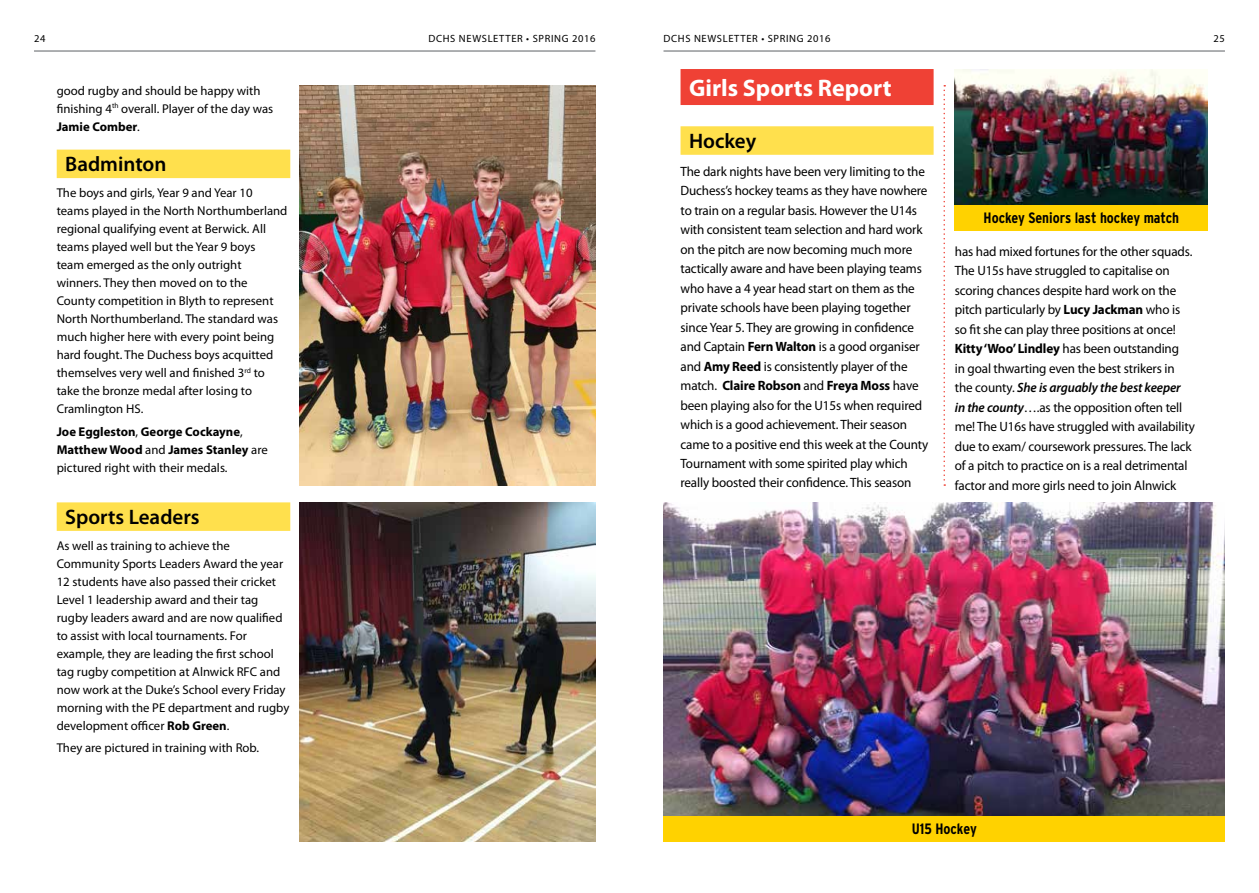
<style>
.page{position:relative;width:1259px;height:893px;background:#fff}
.page>*{position:absolute;margin:0;border:0;box-sizing:border-box;transform-origin:0 0}
.t1{font:700 24px "Myriad Pro";color:#fff}
.t2{font:600 21px "Myriad Pro";color:#000}
.t3{font:700 condensed 15px "Interstate";color:#000}
.t4{font:13.5px/19.5px "Myriad Pro";letter-spacing:-.01em;color:#000}
.t5{font:12.75px/18px "Myriad Pro";color:#000}
.t6{font:700 12.75px/18px "Myriad Pro";color:#000}
.t7{font:10.5px "Myriad Pro";letter-spacing:.06em;color:#000}
.s1{font-weight:700}
.s2{font-weight:400}
.s3{font-weight:600;font-style:italic}
</style>
<div class="page">
<hr style="left:663px;top:50px;width:562px;height:2px;background:#939598">
<hr style="left:34px;top:50px;width:561px;height:2px;background:#939598">
<div style="left:57px;top:150px;width:233px;height:28px;background:#ffe04d"></div>
<div style="left:57px;top:502px;width:233px;height:29px;background:#ffe04d"></div>
<img style="left:299px;top:85px;width:296px;height:401px">
<svg style="left:943px;top:85px;width:2px;height:401px"></svg>
<div style="left:680px;top:69px;width:253px;height:36px;background:#ef4135"></div>
<div style="left:680px;top:126px;width:253px;height:29px;background:#ffe04d"></div>
<img style="left:663px;top:503px;width:562px;height:313px">
<img style="left:299px;top:503px;width:296px;height:339px">
<div style="left:663px;top:816px;width:562px;height:26px;background:#ffd200"></div>
<img style="left:955px;top:69px;width:253px;height:137px">
<div style="left:955px;top:206px;width:253px;height:25px;background:#ffd200"></div>
<p class="t7" style="left:34px;top:32px;width:13px">24</p>
<p class="t7" style="left:428px;top:32px;width:168px">DCHS NEWSLETTER • SPRING 2016</p>
<p class="t7" style="left:663px;top:32px;width:168px">DCHS NEWSLETTER • SPRING 2016</p>
<p class="t7" style="left:1213px;top:32px;width:13px">25</p>
<p class="t5" style="left:57px;top:81px;width:218px">good rugby and should be happy with finishing 4<sup>th</sup> overall. Player of the day was<br><span class="s1">Jamie Comber</span>.</p>
<h2 class="t2" style="left:65px;top:150px;width:103px">Badminton</h2>
<p class="t5" style="left:57px;top:184px;width:232px">The boys and girls, Year 9 and Year 10 teams played in the North Northumberland regional qualifying event at Berwick. All teams played well but the Year 9 boys<br>team emerged as the only outright winners. They then moved on to the County competition in Blyth to represent North Northumberland. The standard was much higher here with every point being hard fought. The Duchess boys acquitted themselves very well and finished 3<sup>rd</sup> to take the bronze medal after losing to Cramlington HS.</p>
<p class="t6" style="left:57px;top:422px;width:213px">Joe Eggleston<span class="s2">,</span> George Cockayne<span class="s2">,<br></span>Matthew Wood <span class="s2">and</span> James Stanley <span class="s2">are pictured right with their medals.</span></p>
<h2 class="t2" style="left:65px;top:503px;width:136px">Sports Leaders</h2>
<p class="t5" style="left:57px;top:537px;width:234px">As well as training to achieve the Community Sports Leaders Award the year 12 students have also passed their cricket Level 1 leadership award and their tag rugby leaders award and are now qualified to assist with local tournaments. For example, they are leading the first school tag rugby competition at Alnwick RFC and now work at the Duke’s School every Friday morning with the PE department and rugby development officer <span class="s1">Rob Green</span>.</p>
<p class="t5" style="left:57px;top:739px;width:204px">They are pictured in training with Rob.</p>
<h1 class="t1" style="left:689px;top:72px;width:204px">Girls Sports Report</h1>
<h2 class="t2" style="left:689px;top:127px;width:69px">Hockey</h2>
<p class="t4" style="left:680px;top:161px;width:249px">The dark nights have been very limiting to the Duchess’s hockey teams as they have nowhere to train on a regular basis. However the U14s with consistent team selection and hard work on the pitch are now becoming much more tactically aware and have been playing teams who have a 4 year head start on them as the private schools have been playing together since Year 5. They are growing in confidence and Captain <span class="s1">Fern Walton</span> is a good organiser and <span class="s1">Amy Reed</span> is consistently player of the match. <span class="s1">Claire Robson</span> and <span class="s1">Freya Moss</span> have been playing also for the U15s when required which is a good achievement. Their season came to a positive end this week at the County Tournament with some spirited play which really boosted their confidence. This season</p>
<p class="t3" style="left:983px;top:209px;width:197px">Hockey Seniors last hockey match</p>
<p class="t4" style="left:955px;top:241px;width:241px">has had mixed fortunes for the other squads.<br>The U15s have struggled to capitalise on scoring chances despite hard work on the pitch particularly by <span class="s1">Lucy Jackman</span> who is so fit she can play three positions at once!<br><span class="s1">Kitty ‘Woo’ Lindley</span> has been outstanding<br>in goal thwarting even the best strikers in the county. <span class="s3">She is arguably the best keeper<br>in the county</span>….as the opposition often tell me! The U16s have struggled with availability due to exam/ coursework pressures. The lack of a pitch to practice on is a real detrimental factor and more girls need to join Alnwick</p>
<p class="t3" style="left:911px;top:820px;width:67px">U15 Hockey</p>
</div>
